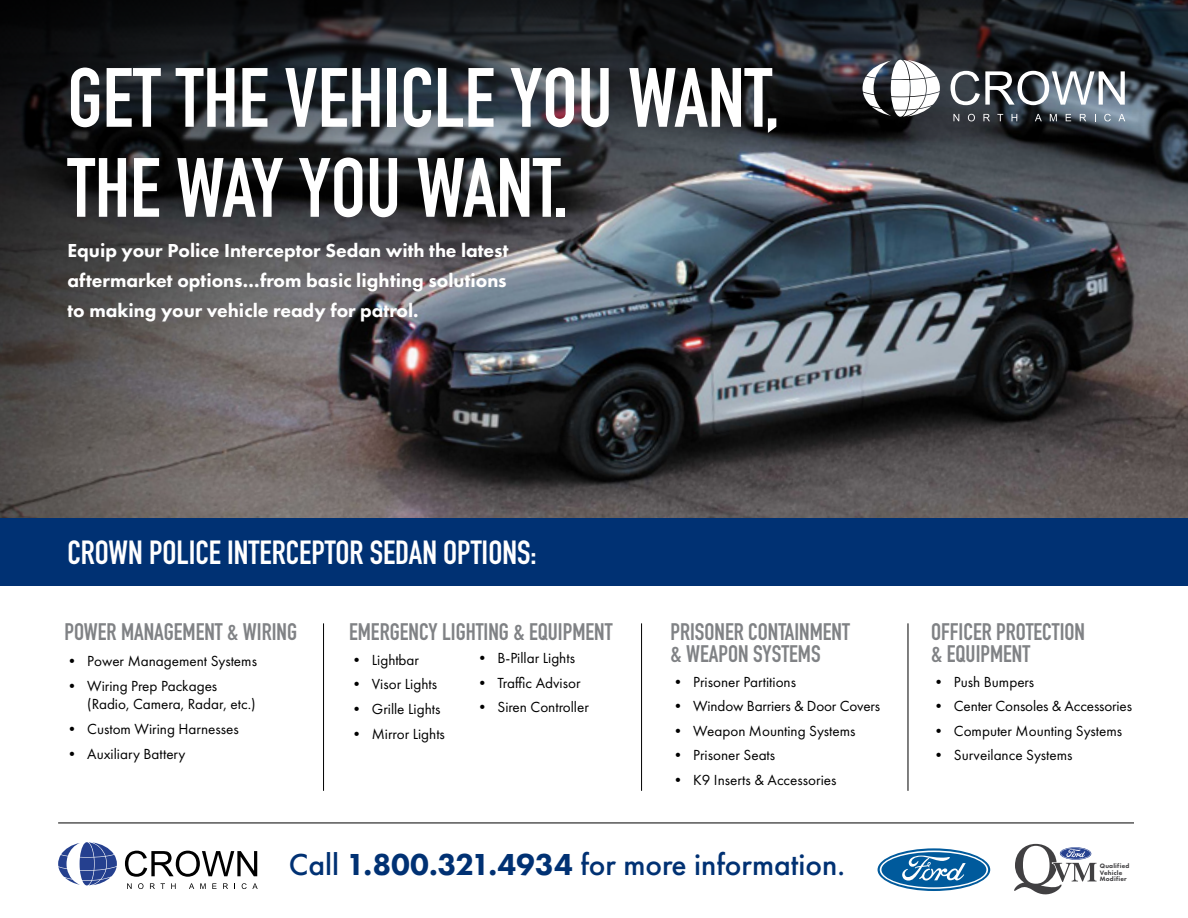
<style>
.page{position:relative;width:1188px;height:918px;background:#fff}
.page>*{position:absolute;margin:0;border:0;box-sizing:border-box;transform-origin:0 0}
.t1{font:700 82.5px/90px "DIN Condensed";color:#fff}
.t2{font:700 33px "DIN Condensed";color:#fff}
.t3{font:500 31.5px "Futura PT";color:#003173}
.t4{font:700 23.55px/21.9px "DIN Condensed";color:#808285}
.t5{font:800 19.5px/30px "Futura PT";color:#fff;text-align:justify}
.t6{font:15.15px/18.6px "Futura PT";color:#000}
.t7{font:800 6.6px/6.9px "Futura PT";letter-spacing:.025em;color:#414042}
.s1{font-weight:800}
</style>
<div class="page">
<img style="left:0;top:148px;width:1188px;height:370px">
<svg style="left:0;top:0;width:1188px;height:148px;background:#202429"></svg>
<div style="left:0;top:518px;width:1188px;height:67px;background:#003173"></div>
<hr style="left:323px;top:623px;width:1px;height:168px;background:#000">
<hr style="left:641px;top:623px;width:1px;height:168px;background:#000">
<hr style="left:908px;top:623px;width:1px;height:168px;background:#000">
<svg style="left:878px;top:848px;width:112px;height:43px"></svg>
<svg style="left:880px;top:851px;width:108px;height:38px"></svg>
<div style="left:881px;top:852px;width:105px;height:35px;background:#005a9c;border-radius:50%"></div>
<svg style="left:902px;top:856px;width:64px;height:25px"></svg>
<svg style="left:127px;top:883px;width:5px;height:6px"></svg>
<svg style="left:138px;top:883px;width:5px;height:6px"></svg>
<svg style="left:150px;top:883px;width:5px;height:6px"></svg>
<svg style="left:161px;top:883px;width:4px;height:6px"></svg>
<svg style="left:171px;top:883px;width:5px;height:6px"></svg>
<svg style="left:189px;top:883px;width:5px;height:6px"></svg>
<svg style="left:200px;top:883px;width:6px;height:6px"></svg>
<svg style="left:212px;top:883px;width:5px;height:6px"></svg>
<svg style="left:223px;top:883px;width:5px;height:6px"></svg>
<svg style="left:242px;top:883px;width:16px;height:6px"></svg>
<svg style="left:125px;top:851px;width:132px;height:26px"></svg>
<svg style="left:58px;top:842px;width:59px;height:43px"></svg>
<hr style="left:58px;top:823px;width:1076px;height:1px;background:#000">
<svg style="left:953px;top:114px;width:6px;height:7px"></svg>
<svg style="left:968px;top:114px;width:7px;height:7px"></svg>
<svg style="left:983px;top:114px;width:7px;height:7px"></svg>
<svg style="left:997px;top:114px;width:6px;height:7px"></svg>
<svg style="left:1012px;top:114px;width:5px;height:7px"></svg>
<svg style="left:1035px;top:114px;width:7px;height:7px"></svg>
<svg style="left:1050px;top:114px;width:7px;height:7px"></svg>
<svg style="left:1066px;top:114px;width:5px;height:7px"></svg>
<svg style="left:1080px;top:114px;width:6px;height:7px"></svg>
<svg style="left:1104px;top:114px;width:7px;height:7px"></svg>
<svg style="left:1118px;top:114px;width:7px;height:7px"></svg>
<svg style="left:951px;top:71px;width:174px;height:34px"></svg>
<svg style="left:863px;top:60px;width:77px;height:57px"></svg>
<svg style="left:1014px;top:844px;width:83px;height:51px"></svg>
<h1 class="t1" style="left:68px;top:52px;width:714px">GET THE VEHICLE YOU WANT,<br>THE WAY YOU WANT.</h1>
<p class="t5" style="left:68px;top:235px;width:443px">Equip your Police Interceptor Sedan with the latest aftermarket options…from basic lighting solutions to making your vehicle ready for patrol.</p>
<h2 class="t2" style="left:68px;top:530px;width:471px">CROWN POLICE INTERCEPTOR SEDAN OPTIONS:</h2>
<h3 class="t4" style="left:64px;top:621px;width:234px">POWER MANAGEMENT &amp; WIRING</h3>
<p class="t6" style="left:64px;top:652px;width:194px">• Power Management Systems</p>
<p class="t6" style="left:87px;top:676px;width:170px;text-indent:-23px">• Wiring Prep Packages (Radio, Camera, Radar, etc.)</p>
<p class="t6" style="left:64px;top:720px;width:176px">• Custom Wiring Harnesses</p>
<p class="t6" style="left:64px;top:744px;width:123px">• Auxiliary Battery</p>
<h3 class="t4" style="left:349px;top:621px;width:265px">EMERGENCY LIGHTING &amp; EQUIPMENT</h3>
<p class="t6" style="left:349px;top:650px;width:71px">• Lightbar</p>
<p class="t6" style="left:349px;top:675px;width:89px">• Visor Lights</p>
<p class="t6" style="left:349px;top:700px;width:93px">• Grille Lights</p>
<p class="t6" style="left:349px;top:724px;width:97px">• Mirror Lights</p>
<p class="t6" style="left:475px;top:649px;width:102px">• B-Pillar Lights</p>
<p class="t6" style="left:475px;top:673px;width:107px">• Traffic Advisor</p>
<p class="t6" style="left:475px;top:698px;width:116px">• Siren Controller</p>
<h3 class="t4" style="left:670px;top:621px;width:181px">PRISONER CONTAINMENT &amp; WEAPON SYSTEMS</h3>
<p class="t6" style="left:670px;top:672px;width:127px">• Prisoner Partitions</p>
<p class="t6" style="left:670px;top:697px;width:211px">• Window Barriers &amp; Door Covers</p>
<p class="t6" style="left:670px;top:721px;width:187px">• Weapon Mounting Systems</p>
<p class="t6" style="left:670px;top:746px;width:106px">• Prisoner Seats</p>
<p class="t6" style="left:670px;top:771px;width:168px">• K9 Inserts &amp; Accessories</p>
<h3 class="t4" style="left:931px;top:621px;width:155px">OFFICER PROTECTION &amp; EQUIPMENT</h3>
<p class="t6" style="left:931px;top:672px;width:105px">• Push Bumpers</p>
<p class="t6" style="left:931px;top:697px;width:202px">• Center Consoles &amp; Accessories</p>
<p class="t6" style="left:931px;top:721px;width:193px">• Computer Mounting Systems</p>
<p class="t6" style="left:931px;top:746px;width:143px">• Surveilance Systems</p>
<h3 class="t3" style="left:289px;top:846px;width:558px">Call <span class="s1">1.800.321.4934</span> for more information.</h3>
<p class="t7" style="left:1100px;top:862px;width:31px">Qualified<br>Vehicle<br>Modifier</p>
</div>
